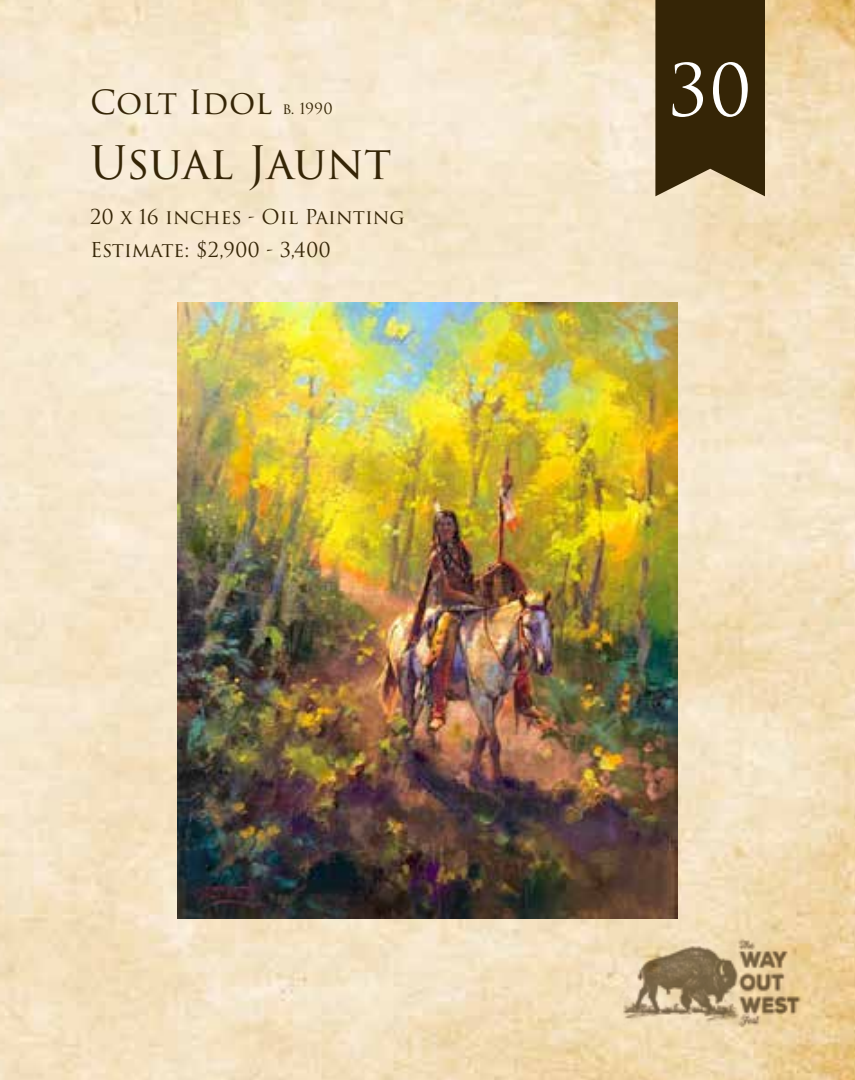
<style>
.page{position:relative;width:855px;height:1080px;background:#fff}
.page>*{position:absolute;margin:0;border:0;box-sizing:border-box;transform-origin:0 0}
.t1{font:70px "Trajan Pro 3";color:#fff}
.t2{font:45px "Trajan Pro 3";color:#352506}
.t3{font:32.5px "Trajan Pro 3";letter-spacing:-.01em;color:#352506}
.t4{font:20px/32.5px "Trajan Pro 3";color:#352506}
.s1{font-size:15px}
</style>
<div class="page">
<img style="left:0;top:0;width:855px;height:1080px">
<img style="left:619px;top:931px;width:189px;height:104px">
<svg style="left:655px;top:0;width:110px;height:196px;background:#453516"></svg>
<img style="left:178px;top:303px;width:499px;height:615px">
<h3 class="t3" style="left:90px;top:80px;width:244px">Colt Idol <span class="s1">b. 1990</span></h3>
<h2 class="t2" style="left:90px;top:132px;width:303px">Usual Jaunt</h2>
<p class="t4" style="left:90px;top:202px;width:316px">20 x 16 inches - Oil Painting<br>Estimate: $2,900 - 3,400</p>
<h1 class="t1" style="left:668px;top:42px;width:85px">30</h1>
</div>
